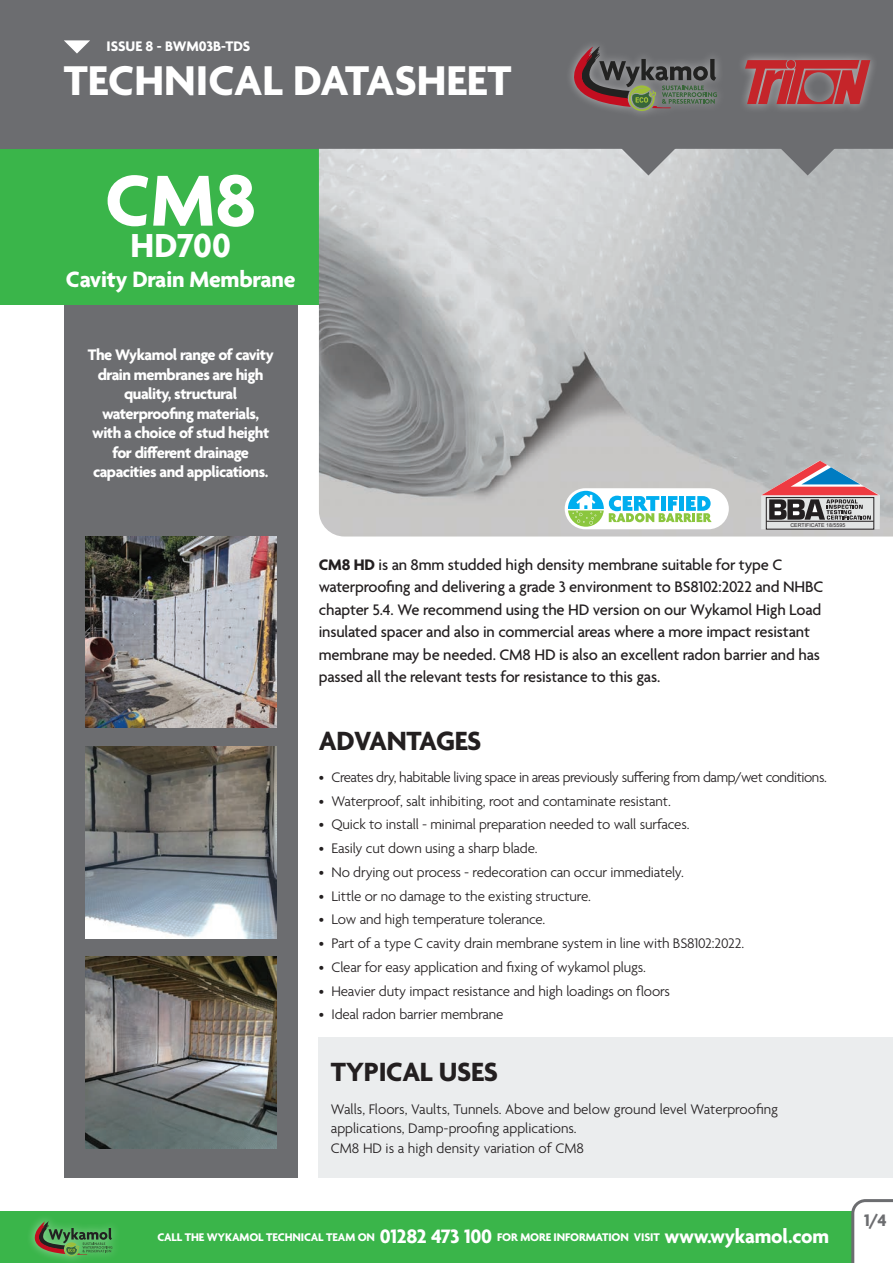
<style>
.page{position:relative;width:893px;height:1263px;background:#fff}
.page>*{position:absolute;margin:0;border:0;box-sizing:border-box;transform-origin:0 0}
.t1{font:700 78px "Agenda";color:#fff}
.t2{font:700 45px "Agenda";color:#fff}
.t3{font:700 36px "Agenda";color:#fff}
.t4{font:700 28.5px "Agenda";letter-spacing:-.01em;color:#231f20}
.t5{font:700 24px "Agenda";letter-spacing:-.01em;color:#fff}
.t6{font:700 18px "Agenda";color:#6c6d70}
.t7{font:500 16.5px/22.5px "Agenda";letter-spacing:-.01em;color:#231f20}
.t8{font:700 16.5px/19.5px "Agenda";letter-spacing:-.03em;color:#fff;text-align:center}
.t9{font:300 15px/19.5px "Agenda";letter-spacing:-.01em;color:#231f20}
.t10{font:300 15px "Agenda";letter-spacing:-.03em;color:#231f20}
.t11{font:700 15px "Agenda";color:#fff}
.t12{font:700 12px "Agenda";letter-spacing:-.01em;color:#fff}
.t13{font:5.25px "Arial";color:#231f20}
.s1{font-weight:700}
.s2{font-size:21px}
</style>
<div class="page">
<div style="left:319px;top:1037px;width:574px;height:141px;background:#ebedee"></div>
<div style="left:0;top:149px;width:893px;height:156px;background:#3ab54a"></div>
<div style="left:0;top:1212px;width:893px;height:51px;background:#3ab54a"></div>
<div style="left:0;top:0;width:893px;height:149px;background:#6c6d70"></div>
<svg style="left:64px;top:40px;width:26px;height:14px"></svg>
<div style="left:64px;top:305px;width:234px;height:872px;background:#6c6d70"></div>
<img style="left:319px;top:149px;width:574px;height:387px">
<img style="left:85px;top:536px;width:191px;height:192px">
<img style="left:85px;top:747px;width:191px;height:191px">
<img style="left:85px;top:957px;width:191px;height:191px">
<svg style="left:761px;top:460px;width:119px;height:69px;background:#ac989e"></svg>
<div style="left:766px;top:497px;width:108px;height:32px;border:1px solid #231f20"></div>
<hr style="left:766px;top:521px;width:108px;height:1px;background:#231f20">
<svg style="left:850px;top:1199px;width:43px;height:64px"></svg>
<div style="left:736px;top:50px;width:143px;height:64px;background:#fff;opacity:.5"></div>
<svg style="left:745px;top:60px;width:125px;height:115px"></svg>
<svg style="left:574px;top:46px;width:143px;height:129px"></svg>
<div style="left:25px;top:1213px;width:96px;height:50px;background:#fff;opacity:.5"></div>
<svg style="left:34px;top:1220px;width:78px;height:36px"></svg>
<div style="left:565px;top:488px;width:164px;height:41px;background:#fff;border-radius:21px"></div>
<svg style="left:568px;top:491px;width:144px;height:36px"></svg>
<p class="t11" style="left:107px;top:38px;width:145px">ISSUE 8 - BWM03B-TDS</p>
<p class="t2" style="left:64px;top:57px;width:449px">TECHNICAL DATASHEET</p>
<p class="t1" style="left:105px;top:159px;width:153px">CM8</p>
<p class="t3" style="left:131px;top:226px;width:102px">HD700</p>
<p class="t5" style="left:66px;top:266px;width:231px">Cavity Drain Membrane</p>
<p class="t8" style="left:88px;top:346px;width:187px">The Wykamol range of cavity drain membranes are high quality, structural waterproofing materials, with a choice of stud height for different drainage capacities and applications.</p>
<p class="t13" style="left:790px;top:522px;width:56px">CERTIFICATE 18/5595</p>
<p class="t7" style="left:319px;top:554px;width:506px"><span class="s1">CM8 HD</span> is an 8mm studded high density membrane suitable for type C waterproofing and delivering a grade 3 environment to BS8102:2022 and NHBC chapter 5.4. We recommend using the HD version on our Wykamol High Load insulated spacer and also in commercial areas where a more impact resistant membrane may be needed. CM8 HD is also an excellent radon barrier and has passed all the relevant tests for resistance to this gas.</p>
<p class="t4" style="left:319px;top:725px;width:164px">ADVANTAGES</p>
<p class="t10" style="left:319px;top:769px;width:510px">• Creates dry, habitable living space in areas previously suffering from damp/wet conditions.</p>
<p class="t9" style="left:319px;top:792px;width:354px">• Waterproof, salt inhibiting, root and contaminate resistant.</p>
<p class="t9" style="left:319px;top:816px;width:372px">• Quick to install - minimal preparation needed to wall surfaces.</p>
<p class="t9" style="left:319px;top:839px;width:220px">• Easily cut down using a sharp blade.</p>
<p class="t9" style="left:319px;top:863px;width:367px">• No drying out process - redecoration can occur immediately.</p>
<p class="t9" style="left:319px;top:887px;width:274px">• Little or no damage to the existing structure.</p>
<p class="t9" style="left:319px;top:911px;width:228px">• Low and high temperature tolerance.</p>
<p class="t9" style="left:319px;top:934px;width:427px">• Part of a type C cavity drain membrane system in line with BS8102:2022.</p>
<p class="t9" style="left:319px;top:958px;width:329px">• Clear for easy application and fixing of wykamol plugs.</p>
<p class="t9" style="left:319px;top:982px;width:353px">• Heavier duty impact resistance and high loadings on floors</p>
<p class="t9" style="left:319px;top:1006px;width:186px">• Ideal radon barrier membrane</p>
<p class="t4" style="left:331px;top:1057px;width:169px">TYPICAL USES</p>
<p class="t9" style="left:331px;top:1100px;width:449px">Walls, Floors, Vaults, Tunnels. Above and below ground level Waterproofing applications, Damp-proofing applications.<br>CM8 HD is a high density variation of CM8</p>
<p class="t12" style="left:157px;top:1230px;width:673px">CALL THE WYKAMOL TECHNICAL TEAM ON <span class="s2">01282 473 100</span> FOR MORE INFORMATION VISIT <span class="s2">www.wykamol.com</span></p>
<p class="t6" style="left:864px;top:1211px;width:24px">1/4</p>
</div>
